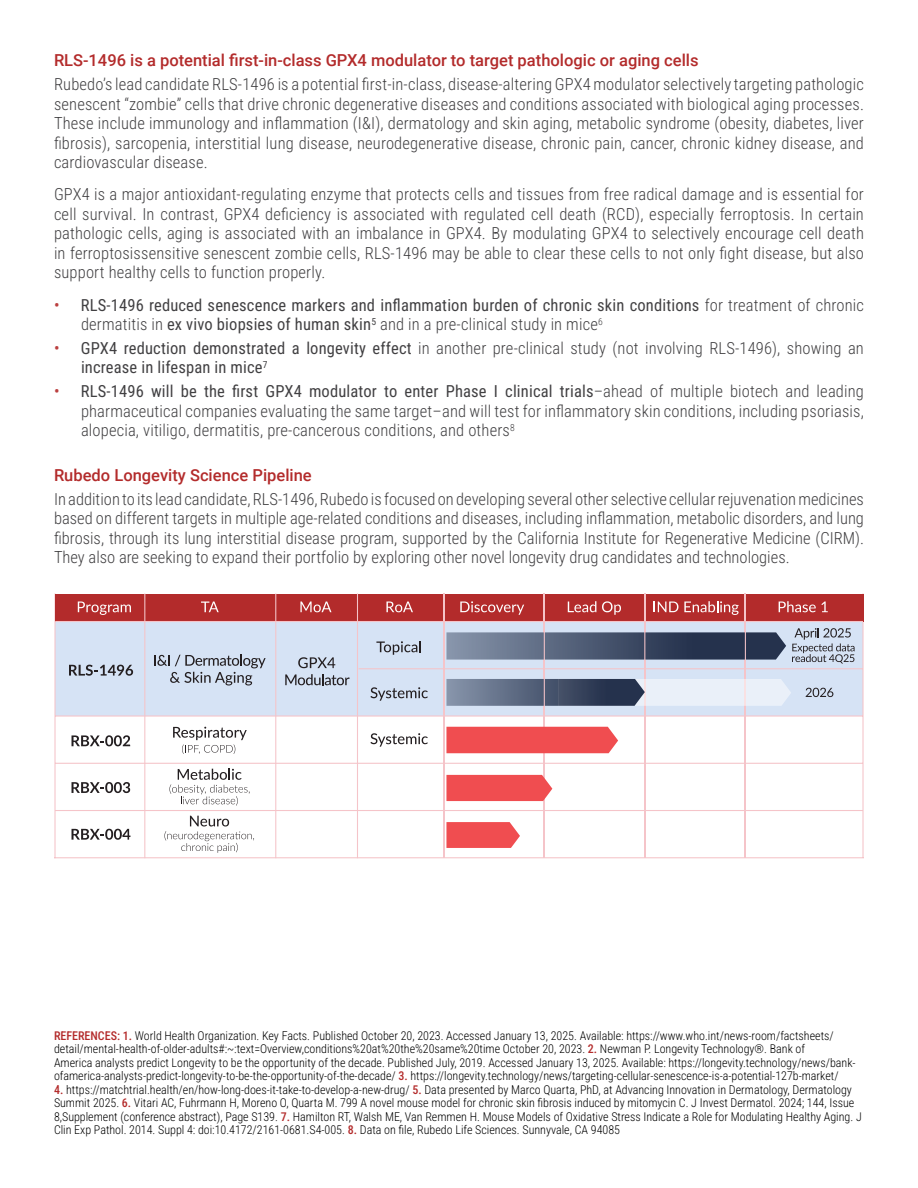
<style>
.page{position:relative;width:918px;height:1188px;background:#fff}
.page>*{position:absolute;margin:0;border:0;box-sizing:border-box;transform-origin:0 0}
.t1{font:300 16.5px/19.5px "Roboto Condensed";letter-spacing:.01em;color:#414042;text-align:justify}
.t2{font:16.5px/19.5px "Roboto Condensed";letter-spacing:.01em;color:#414042}
.t3{font:500 16.5px "Roboto";color:#b32b2b}
.bullets{font:300 12px/13.5px "Roboto Condensed";color:#000}
.s1{color:#bb4040}
.s2{font-weight:300}
.s3{font-weight:400;color:#bb4040}
.s4{font-weight:400}
.s5{font-weight:500;color:#b32b2b}
</style>
<div class="page">
<div style="left:55px;top:622px;width:808px;height:94px;background:#d6e3f5"></div>
<hr style="left:54px;top:593px;width:2px;height:265px;background:#f5c4c9">
<hr style="left:862px;top:593px;width:2px;height:265px;background:#f5c4c9">
<hr style="left:54px;top:857px;width:810px;height:1px;background:#f5c4c9">
<hr style="left:55px;top:810px;width:808px;height:1px;background:#f5c4c9">
<hr style="left:55px;top:763px;width:808px;height:1px;background:#f5c4c9">
<hr style="left:359px;top:668px;width:504px;height:1px;background:#f5c4c9">
<hr style="left:55px;top:715px;width:808px;height:2px;background:#f5c4c9">
<div style="left:55px;top:594px;width:808px;height:28px;background:#b32b2b"></div>
<svg style="left:78px;top:602px;width:53px;height:13px"></svg>
<svg style="left:201px;top:602px;width:18px;height:10px"></svg>
<svg style="left:300px;top:602px;width:32px;height:10px"></svg>
<svg style="left:386px;top:602px;width:27px;height:10px"></svg>
<svg style="left:460px;top:601px;width:64px;height:14px"></svg>
<svg style="left:568px;top:601px;width:28px;height:11px"></svg>
<svg style="left:602px;top:601px;width:19px;height:14px"></svg>
<svg style="left:654px;top:602px;width:24px;height:10px"></svg>
<svg style="left:684px;top:601px;width:55px;height:14px"></svg>
<svg style="left:779px;top:601px;width:49px;height:11px"></svg>
<svg style="left:69px;top:665px;width:64px;height:11px"></svg>
<svg style="left:72px;top:735px;width:58px;height:11px"></svg>
<svg style="left:72px;top:782px;width:58px;height:11px"></svg>
<svg style="left:72px;top:829px;width:58px;height:11px"></svg>
<svg style="left:154px;top:655px;width:112px;height:30px"></svg>
<svg style="left:376px;top:641px;width:45px;height:14px"></svg>
<svg style="left:173px;top:727px;width:74px;height:27px"></svg>
<svg style="left:370px;top:733px;width:58px;height:14px"></svg>
<svg style="left:370px;top:687px;width:58px;height:14px"></svg>
<svg style="left:170px;top:769px;width:80px;height:37px"></svg>
<svg style="left:164px;top:816px;width:90px;height:37px"></svg>
<svg style="left:298px;top:657px;width:37px;height:11px"></svg>
<svg style="left:285px;top:674px;width:65px;height:11px"></svg>
<hr style="left:144px;top:593px;width:1px;height:265px;background:#f5c4c9">
<hr style="left:275px;top:593px;width:1px;height:265px;background:#f5c4c9">
<hr style="left:357px;top:593px;width:1px;height:265px;background:#f5c4c9">
<hr style="left:443px;top:593px;width:1px;height:265px;background:#f5c4c9">
<hr style="left:544px;top:593px;width:1px;height:265px;background:#f5c4c9">
<hr style="left:644px;top:593px;width:1px;height:265px;background:#f5c4c9">
<hr style="left:745px;top:593px;width:1px;height:265px;background:#f5c4c9">
<div style="left:446px;top:727px;width:172px;height:26px;background:#f04d50"></div>
<img style="left:446px;top:632px;width:340px;height:28px">
<div style="left:446px;top:775px;width:106px;height:26px;background:#f04d50"></div>
<svg style="left:446px;top:822px;width:74px;height:26px;background:#f15a5d"></svg>
<svg style="left:792px;top:628px;width:63px;height:36px"></svg>
<svg style="left:806px;top:688px;width:27px;height:9px"></svg>
<hr style="left:55px;top:621px;width:808px;height:1px;background:#f5c4c9">
<svg style="left:543px;top:679px;width:248px;height:28px;background:#e8eef8"></svg>
<hr style="left:560px;top:706px;width:75px;height:1px;background:#d6e3f5">
<img style="left:446px;top:679px;width:199px;height:27px">
<p class="t3" style="left:54px;top:49px;width:646px">RLS-1496 is a potential first-in-class GPX4 modulator to target pathologic or aging cells</p>
<p class="t1" style="left:54px;top:74px;width:811px">Rubedo’s lead candidate RLS-1496 is a potential first-in-class, disease-altering GPX4 modulator selectively targeting pathologic senescent “zombie” cells that drive chronic degenerative diseases and conditions associated with biological aging processes.<br>These include immunology and inflammation (I&amp;I), dermatology and skin aging, metabolic syndrome (obesity, diabetes, liver fibrosis), sarcopenia, interstitial lung disease, neurodegenerative disease, chronic pain, cancer, chronic kidney disease, and cardiovascular disease.</p>
<p class="t1" style="left:54px;top:184px;width:811px">GPX4 is a major antioxidant-regulating enzyme that protects cells and tissues from free radical damage and is essential for cell survival. In contrast, GPX4 deficiency is associated with regulated cell death (RCD), especially ferroptosis. In certain pathologic cells, aging is associated with an imbalance in GPX4. By modulating GPX4 to selectively encourage cell death in ferroptosissensitive senescent zombie cells, RLS-1496 may be able to clear these cells to not only fight disease, but also support healthy cells to function properly.</p>
<p class="t2" style="left:81px;top:294px;width:785px;text-indent:-27px"><span class="s1">•</span> RLS-1496 reduced senescence markers and inflammation burden of chronic skin conditions <span class="s2">for treatment of chronic dermatitis in</span> ex vivo biopsies of human skin<sup>5</sup> <span class="s2">and in a pre-clinical study in mice</span><sup>6</sup></p>
<p class="t2" style="left:81px;top:338px;width:784px;text-indent:-27px"><span class="s1">•</span> GPX4 reduction demonstrated a longevity effect <span class="s2">in another pre-clinical study (not involving RLS-1496), showing an </span>increase in lifespan in mice<sup>7</sup></p>
<p class="t1" style="left:81px;top:381px;width:784px;text-indent:-27px"><span class="s3">•</span> <span class="s4">RLS-1496 will be the first GPX4 modulator to enter Phase I clinical trials</span>–ahead of multiple biotech and leading pharmaceutical companies evaluating the same target–and will test for inflammatory skin conditions, including psoriasis, alopecia, vitiligo, dermatitis, pre-cancerous conditions, and others<sup>8</sup></p>
<p class="t3" style="left:54px;top:464px;width:259px">Rubedo Longevity Science Pipeline</p>
<p class="t1" style="left:54px;top:489px;width:812px">In addition to its lead candidate, RLS-1496, Rubedo is focused on developing several other selective cellular rejuvenation medicines based on different targets in multiple age-related conditions and diseases, including inflammation, metabolic disorders, and lung fibrosis, through its lung interstitial disease program, supported by the California Institute for Regenerative Medicine (CIRM).<br>They also are seeking to expand their portfolio by exploring other novel longevity drug candidates and technologies.</p>
<p class="bullets" style="left:54px;top:1028px;width:781px"><span class="s5">REFERENCES: 1.</span> World Health Organization. Key Facts. Published October 20, 2023. Accessed January 13, 2025. Available: https://www.who.int/news-room/factsheets/</p>
<p class="bullets" style="left:54px;top:1042px;width:753px">detail/mental-health-of-older-adults#:~:text=Overview,conditions%20at%20the%20same%20time October 20, 2023. <span class="s5">2.</span> Newman P. Longevity Technology®. Bank of</p>
<p class="bullets" style="left:54px;top:1055px;width:803px">America analysts predict Longevity to be the opportunity of the decade. Published July, 2019. Accessed January 13, 2025. Available: https://longevity.technology/news/bank&shy;ofamerica-analysts-predict-longevity-to-be-the-opportunity-of-the-decade/ <span class="s5">3.</span> https://longevity.technology/news/targeting-cellular-senescence-is-a-potential-127b-market/</p>
<p class="bullets" style="left:54px;top:1082px;width:799px"><span class="s5">4.</span> https://matchtrial.health/en/how-long-does-it-take-to-develop-a-new-drug/ <span class="s5">5.</span> Data presented by Marco Quarta, PhD, at Advancing Innovation in Dermatology, Dermatology</p>
<p class="bullets" style="left:54px;top:1096px;width:809px">Summit 2025. <span class="s5">6.</span> Vitari AC, Fuhrmann H, Moreno O, Quarta M. 799 A novel mouse model for chronic skin fibrosis induced by mitomycin C. J Invest Dermatol. 2024; 144, Issue<br>8,Supplement (conference abstract), Page S139. <span class="s5">7.</span> Hamilton RT, Walsh ME, Van Remmen H. Mouse Models of Oxidative Stress Indicate a Role for Modulating Healthy Aging. J<br>Clin Exp Pathol. 2014. Suppl 4: doi:10.4172/2161-0681.S4-005. <span class="s5">8.</span> Data on file, Rubedo Life Sciences. Sunnyvale, CA 94085</p>
</div>
